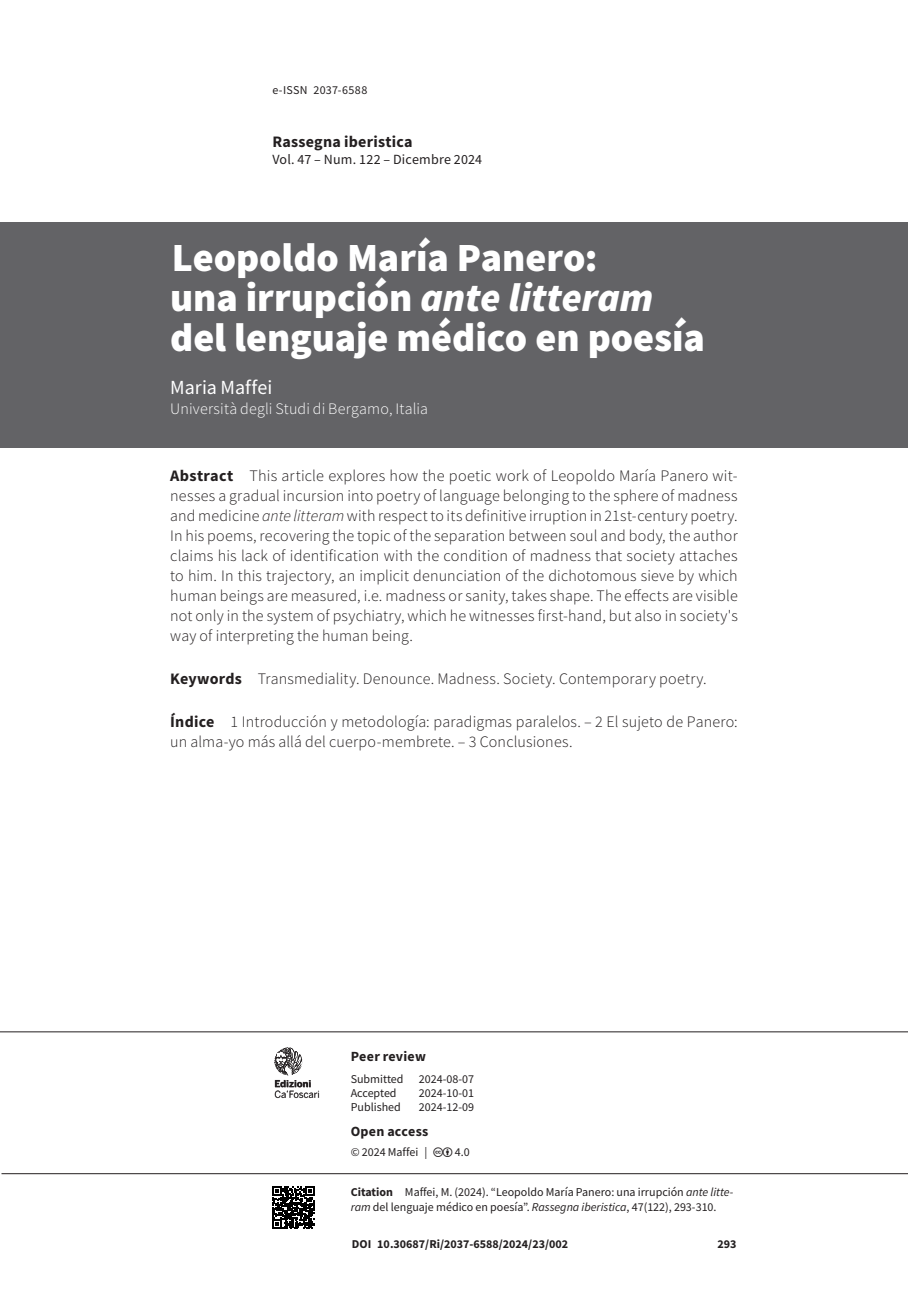
<style>
.page{position:relative;width:908px;height:1304px;background:#fff}
.page>*{position:absolute;margin:0;border:0;box-sizing:border-box;transform-origin:0 0}
.t1{font:900 40px/40px "Source Sans Pro";color:#fff}
.t2{font:20px "Source Sans Pro";color:#fff}
.t3{font:300 16px/20px "Source Sans Pro";letter-spacing:.01em;color:#231f20;text-align:justify}
.t4{font:300 16px "Source Sans Pro";letter-spacing:.01em;color:#fff}
.t5{font:700 16px "Source Sans Pro";letter-spacing:.015em;color:#231f20}
.t6{font:14px "Source Sans Pro";letter-spacing:.015em;color:#231f20}
.t7{font:700 14px "Source Sans Pro";letter-spacing:.02em;color:#231f20}
.t8{font:12px/15px "Source Sans Pro";color:#231f20}
.t9{font:700 12px "Source Sans Pro";color:#231f20}
.t10{font:12px "Source Sans Pro";letter-spacing:.02em;color:#231f20}
.t11{font:9.6px "Benton Sans";letter-spacing:-.01em;color:#231f20}
.t12{font:700 9.6px "Benton Sans";color:#231f20}
.s1{font-style:italic}
.s2{font-weight:700}
</style>
<div class="page">
<hr style="left:2px;top:1173px;width:905px;height:1px;background:#231f20">
<hr style="left:0;top:1031px;width:907px;height:1px;background:#231f20">
<svg style="left:274px;top:1047px;width:45px;height:51px"></svg>
<svg style="left:272px;top:1187px;width:42px;height:41px"></svg>
<div style="left:0;top:223px;width:907px;height:225px;background:#636366"></div>
<p class="t10" style="left:272px;top:82px;width:96px">e-ISSN 2037-6588</p>
<p class="t5" style="left:272px;top:131px;width:142px">Rassegna iberistica</p>
<p class="t6" style="left:272px;top:150px;width:211px">Vol. 47 – Num. 122 – Dicembre 2024</p>
<h1 class="t1" style="left:170px;top:237px;width:536px">Leopoldo María Panero:<br>una irrupción <span class="s1">ante litteram </span>del lenguaje médico en poesía</h1>
<p class="t2" style="left:170px;top:375px;width:104px">Maria Maffei</p>
<p class="t4" style="left:170px;top:399px;width:259px">Università degli Studi di Bergamo, Italia</p>
<p class="t3" style="left:170px;top:466px;width:569px"><span class="s2">Abstract</span> This article explores how the poetic work of Leopoldo María Panero wit&shy;nesses a gradual incursion into poetry of language belonging to the sphere of madness and medicine <span class="s1">ante litteram</span> with respect to its definitive irruption in 21st-century poetry.<br>In his poems, recovering the topic of the separation between soul and body, the author claims his lack of identification with the condition of madness that society attaches to him. In this trajectory, an implicit denunciation of the dichotomous sieve by which human beings are measured, i.e. madness or sanity, takes shape. The effects are visible not only in the system of psychiatry, which he witnesses first-hand, but also in society's way of interpreting the human being.</p>
<p class="t3" style="left:170px;top:669px;width:537px"><span class="s2">Keywords</span> Transmediality. Denounce. Madness. Society. Contemporary poetry.</p>
<p class="t3" style="left:170px;top:711px;width:568px"><span class="s2">Índice</span> 1 Introducción y metodología: paradigmas paralelos. – 2 El sujeto de Panero: un alma-yo más allá del cuerpo-membrete. – 3 Conclusiones.</p>
<p class="t12" style="left:274px;top:1078px;width:38px">Edizioni</p>
<p class="t11" style="left:274px;top:1088px;width:47px">Ca’Foscari</p>
<p class="t7" style="left:350px;top:1046px;width:77px">Peer review</p>
<p class="t8" style="left:350px;top:1071px;width:54px">Submitted</p>
<p class="t8" style="left:418px;top:1071px;width:57px">2024-08-07</p>
<p class="t8" style="left:350px;top:1085px;width:47px">Accepted</p>
<p class="t8" style="left:418px;top:1085px;width:57px">2024-10-01</p>
<p class="t8" style="left:350px;top:1099px;width:52px">Published</p>
<p class="t8" style="left:418px;top:1099px;width:57px">2024-12-09</p>
<p class="t7" style="left:350px;top:1122px;width:79px">Open access</p>
<p class="t8" style="left:350px;top:1144px;width:78px">© 2024 Maffei |</p>
<p class="t8" style="left:454px;top:1144px;width:16px">4.0</p>
<p class="t8" style="left:350px;top:1184px;width:384px"><span class="s2">Citation</span> Maffei, M. (2024). “Leopoldo María Panero: una irrupción <span class="s1">ante litte&shy;ram</span> del lenguaje médico en poesía”. <span class="s1">Rassegna iberistica</span>, 47(122), 293-310.</p>
<p class="t9" style="left:351px;top:1235px;width:218px">DOI 10.30687/Ri/2037-6588/2024/23/002</p>
<p class="t9" style="left:717px;top:1236px;width:21px">293</p>
</div>
